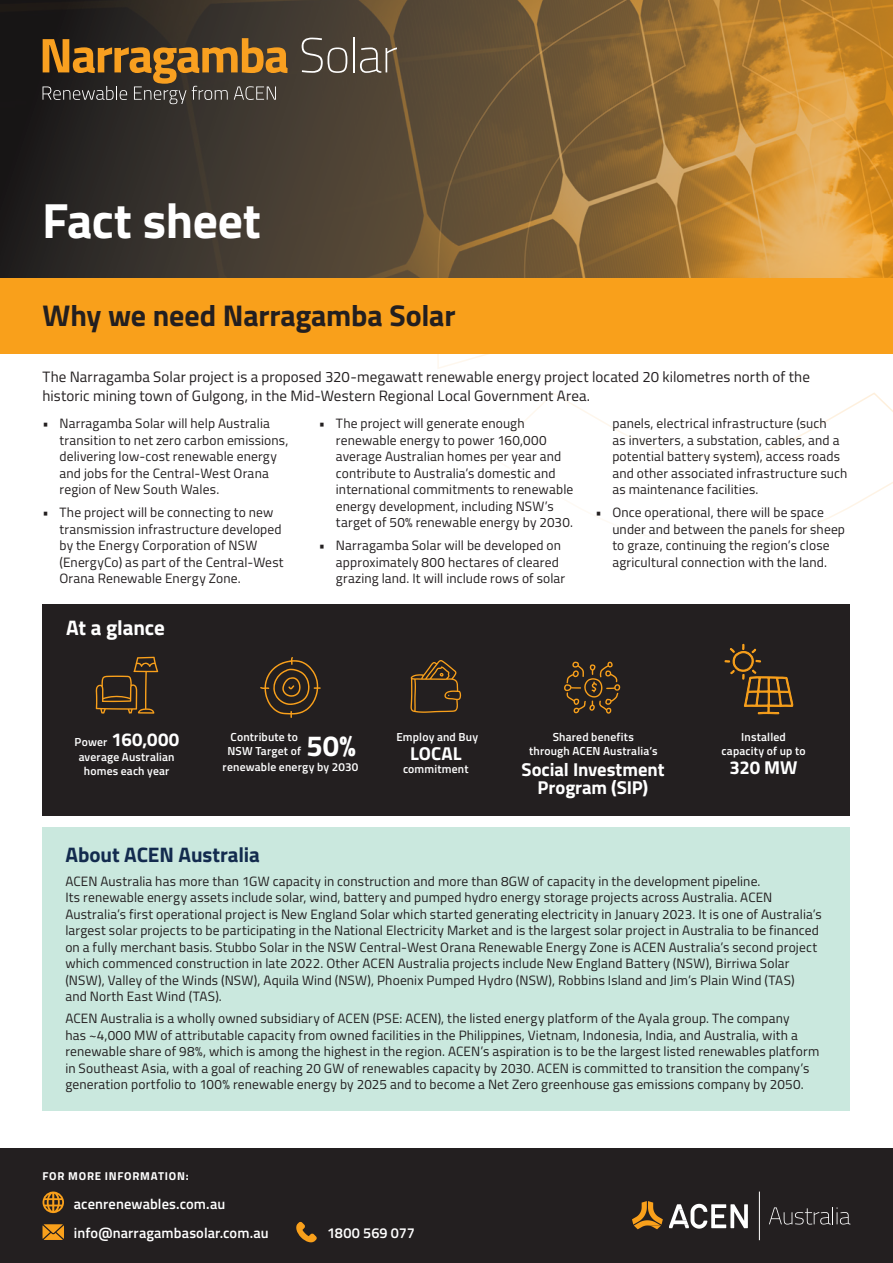
<style>
.page{position:relative;width:893px;height:1263px;background:#fff}
.page>*{position:absolute;margin:0;border:0;box-sizing:border-box;transform-origin:0 0}
.t1{font:700 49.5px "Cairo";letter-spacing:-.01em;color:#fff}
.t2{font:700 30px "Cairo";letter-spacing:-.005em;color:#231f20}
.t3{font:700 29.1px "Cairo";color:#fff}
.t4{font:700 21px "Cairo";letter-spacing:-.005em;color:#132b4e}
.t5{font:700 21px "Cairo";letter-spacing:-.01em;color:#fff}
.t6{font:700 18.6px/18px "Cairo";color:#fff;text-align:center}
.t7{font:15px/19.5px "Cairo";letter-spacing:.005em;color:#231f20}
.t8{font:600 14.55px/29px "Cairo";letter-spacing:.005em;color:#fff}
.t9{font:13.5px/16.5px "Cairo";letter-spacing:.01em;color:#231f20}
.t10{font:600 11.7px/14px "Cairo";letter-spacing:.015em;color:#fff;text-align:center}
.t11{font:700 11.4px "Cairo";letter-spacing:.065em;color:#fff}
.s1{font-weight:600;font-size:11.7px}
</style>
<div class="page">
<div style="left:0;top:1148px;width:893px;height:115px;background:#231f20"></div>
<svg style="left:669px;top:1204px;width:79px;height:25px"></svg>
<svg style="left:632px;top:1201px;width:31px;height:28px"></svg>
<svg style="left:769px;top:1207px;width:81px;height:17px"></svg>
<hr style="left:759px;top:1191px;width:1px;height:49px;background:#fff">
<svg style="left:43px;top:1191px;width:21px;height:22px"></svg>
<svg style="left:296px;top:1222px;width:21px;height:20px"></svg>
<svg style="left:43px;top:1224px;width:21px;height:16px"></svg>
<svg style="left:0;top:0;width:437px;height:279px;background:#3e362c"></svg>
<svg style="left:437px;top:0;width:456px;height:544px"></svg>
<div style="left:0;top:279px;width:893px;height:75px;background:#f9a01b"></div>
<div style="left:43px;top:604px;width:807px;height:211px;background:#231f20"></div>
<div style="left:43px;top:827px;width:807px;height:283px;background:#c5e6db"></div>
<svg style="left:302px;top:38px;width:45px;height:35px;background:#655d54"></svg>
<hr style="left:353px;top:37px;width:2px;height:35px;background:#fff">
<svg style="left:360px;top:47px;width:37px;height:26px"></svg>
<svg style="left:43px;top:38px;width:245px;height:66px;background:#6b512d"></svg>
<svg style="left:725px;top:644px;width:68px;height:70px"></svg>
<svg style="left:260px;top:657px;width:61px;height:61px"></svg>
<svg style="left:96px;top:657px;width:62px;height:57px"></svg>
<svg style="left:410px;top:660px;width:51px;height:53px"></svg>
<svg style="left:564px;top:662px;width:56px;height:52px"></svg>
<h1 class="t1" style="left:42px;top:180px;width:220px">Fact sheet</h1>
<h2 class="t2" style="left:43px;top:291px;width:414px">Why we need Narragamba Solar</h2>
<p class="t7" style="left:43px;top:367px;width:769px">The Narragamba Solar project is a proposed 320-megawatt renewable energy project located 20 kilometres north of the historic mining town of Gulgong, in the Mid-Western Regional Local Government Area.</p>
<p class="t9" style="left:60px;top:415px;width:230px;text-indent:-17px">• Narragamba Solar will help Australia transition to net zero carbon emissions, delivering low-cost renewable energy and jobs for the Central-West Orana region of New South Wales.</p>
<p class="t9" style="left:60px;top:504px;width:226px;text-indent:-17px">• The project will be connecting to new transmission infrastructure developed by the Energy Corporation of NSW (EnergyCo) as part of the Central-West Orana Renewable Energy Zone.</p>
<h3 class="t5" style="left:66px;top:611px;width:100px">At a glance</h3>
<p class="t9" style="left:336px;top:415px;width:239px;text-indent:-17px">• The project will generate enough renewable energy to power 160,000 average Australian homes per year and contribute to Australia’s domestic and international commitments to renewable energy development, including NSW’s target of 50% renewable energy by 2030.</p>
<p class="t9" style="left:336px;top:537px;width:231px;text-indent:-17px">• Narragamba Solar will be developed on approximately 800 hectares of cleared grazing land. It will include rows of solar</p>
<p class="t9" style="left:612px;top:415px;width:237px">panels, electrical infrastructure (such<br>as inverters, a substation, cables, and a potential battery system), access roads and other associated infrastructure such as maintenance facilities.</p>
<p class="t9" style="left:612px;top:504px;width:234px;text-indent:-17px">• Once operational, there will be space under and between the panels for sheep to graze, continuing the region’s close agricultural connection with the land.</p>
<p class="t10" style="left:529px;top:730px;width:130px">Shared benefits<br>through ACEN Australia’s</p>
<p class="t10" style="left:227px;top:730px;width:75px;text-align:left">Contribute to<br>NSW Target of</p>
<p class="t10" style="left:223px;top:760px;width:137px">renewable energy by 2030</p>
<p class="t10" style="left:396px;top:730px;width:83px">Employ and Buy</p>
<p class="t10" style="left:403px;top:762px;width:67px">commitment</p>
<h3 class="t6" style="left:521px;top:760px;width:145px">Social Investment<br>Program (SIP)</h3>
<p class="t10" style="left:741px;top:730px;width:46px">Installed</p>
<h3 class="t6" style="left:75px;top:730px;width:106px"><span class="s1">Power</span> 160,000</h3>
<p class="t10" style="left:79px;top:750px;width:97px">average Australian homes each year</p>
<h3 class="t6" style="left:410px;top:745px;width:53px">LOCAL</h3>
<h3 class="t3" style="left:306px;top:722px;width:51px">50%</h3>
<p class="t10" style="left:722px;top:744px;width:85px">capacity of up to</p>
<h3 class="t6" style="left:729px;top:759px;width:70px">320 MW</h3>
<h3 class="t4" style="left:65px;top:838px;width:196px">About ACEN Australia</h3>
<p class="t9" style="left:65px;top:873px;width:758px">ACEN Australia has more than 1GW capacity in construction and more than 8GW of capacity in the development pipeline.<br>Its renewable energy assets include solar, wind, battery and pumped hydro energy storage projects across Australia. ACEN Australia’s first operational project is New England Solar which started generating electricity in January 2023. It is one of Australia’s largest solar projects to be participating in the National Electricity Market and is the largest solar project in Australia to be financed on a fully merchant basis. Stubbo Solar in the NSW Central-West Orana Renewable Energy Zone is ACEN Australia’s second project which commenced construction in late 2022. Other ACEN Australia projects include New England Battery (NSW), Birriwa Solar (NSW), Valley of the Winds (NSW), Aquila Wind (NSW), Phoenix Pumped Hydro (NSW), Robbins Island and Jim’s Plain Wind (TAS)<br>and North East Wind (TAS).</p>
<p class="t9" style="left:65px;top:1010px;width:755px">ACEN Australia is a wholly owned subsidiary of ACEN (PSE: ACEN), the listed energy platform of the Ayala group. The company<br>has ~4,000 MW of attributable capacity from owned facilities in the Philippines, Vietnam, Indonesia, India, and Australia, with a renewable share of 98%, which is among the highest in the region. ACEN’s aspiration is to be the largest listed renewables platform in Southeast Asia, with a goal of reaching 20 GW of renewables capacity by 2030. ACEN is committed to transition the company’s generation portfolio to 100% renewable energy by 2025 and to become a Net Zero greenhouse gas emissions company by 2050.</p>
<p class="t11" style="left:43px;top:1166px;width:148px">FOR MORE INFORMATION:</p>
<p class="t8" style="left:74px;top:1190px;width:196px">acenrenewables.com.au info@narragambasolar.com.au</p>
<p class="t8" style="left:327px;top:1218px;width:89px">1800 569 077</p>
</div>
